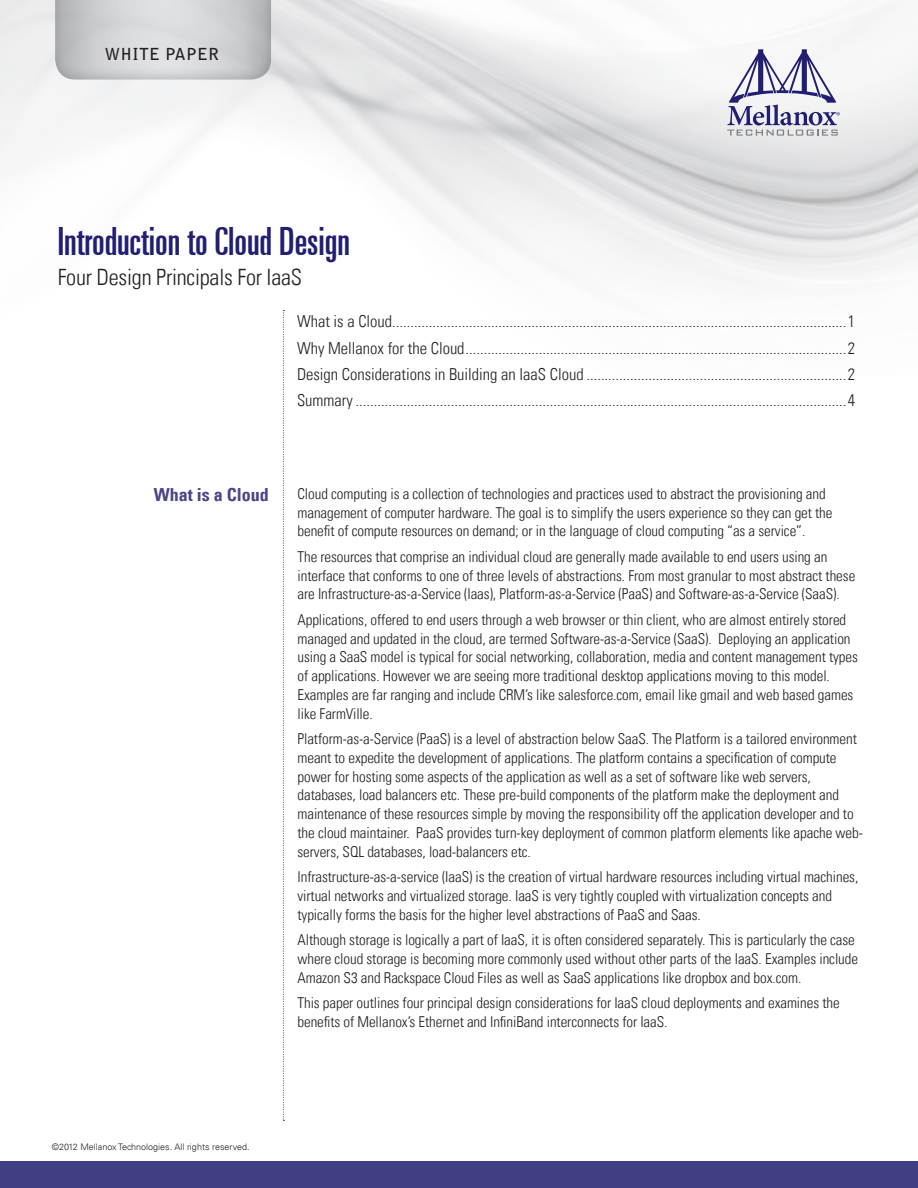
<style>
.page{position:relative;width:918px;height:1188px;background:#fff}
.page>*{position:absolute;margin:0;border:0;box-sizing:border-box;transform-origin:0 0}
._01_Main_Title{font:ultra-condensed 39px "Univers LT";color:#221e72}
._01_Main_Title_2{font:300 condensed 22.5px "Univers LT";letter-spacing:-.01em;color:#231f20}
._02_Body_Heading1{font:700 condensed 18px "Univers LT";color:#4b4689}
._01_TOC_listing{font:300 condensed 16.5px "Univers LT";color:#231f20}
._01_Folio{font:700 16.5px "Bell Gothic Std";letter-spacing:.02em;color:#231f20}
._02_Body_Copy{font:300 condensed 15px/18.8px "Univers LT";letter-spacing:-.005em;color:#231f20}
._03_Doc_No{font:300 9px "Univers LT";color:#231f20}
</style>
<div class="page">
<svg style="left:727px;top:49px;width:113px;height:87px"></svg>
<div style="left:54px;top:0;width:219px;height:81px;background:#231f20;opacity:.25"></div>
<svg style="left:283px;top:310px;width:1px;height:811px"></svg>
<div style="left:0;top:1162px;width:918px;height:26px;background:#413e85"></div>
<p class="_01_Folio" style="left:105px;top:44px;width:116px">WHITE PAPER</p>
<p class="_01_Main_Title" style="left:58px;top:219px;width:294px">Introduction to Cloud Design</p>
<p class="_01_Main_Title_2" style="left:58px;top:263px;width:246px">Four Design Principals For IaaS</p>
<p class="_01_TOC_listing" style="left:297px;top:312px;width:560px">What is a Cloud............................................................................................................................1</p>
<p class="_01_TOC_listing" style="left:297px;top:338px;width:560px">Why Mellanox for the Cloud........................................................................................................2</p>
<p class="_01_TOC_listing" style="left:297px;top:364px;width:560px">Design Considerations in Building an IaaS Cloud .......................................................................2</p>
<p class="_01_TOC_listing" style="left:297px;top:390px;width:560px">Summary ......................................................................................................................................4</p>
<p class="_02_Body_Heading1" style="left:154px;top:484px;width:117px">What is a Cloud</p>
<p class="_02_Body_Copy" style="left:298px;top:484px;width:537px">Cloud computing is a collection of technologies and practices used to abstract the provisioning and management of computer hardware. The goal is to simplify the users experience so they can get the benefit of compute resources on demand; or in the language of cloud computing “as a service”.</p>
<p class="_02_Body_Copy" style="left:298px;top:547px;width:559px">The resources that comprise an individual cloud are generally made available to end users using an interface that conforms to one of three levels of abstractions. From most granular to most abstract these are Infrastructure-as-a-Service (Iaas), Platform-as-a-Service (PaaS) and Software-as-a-Service (SaaS).</p>
<p class="_02_Body_Copy" style="left:298px;top:610px;width:562px">Applications, offered to end users through a web browser or thin client, who are almost entirely stored managed and updated in the cloud, are termed Software-as-a-Service (SaaS). Deploying an application using a SaaS model is typical for social networking, collaboration, media and content management types of applications. However we are seeing more traditional desktop applications moving to this model.<br>Examples are far ranging and include CRM’s like salesforce.com, email like gmail and web based games like FarmVille.</p>
<p class="_02_Body_Copy" style="left:298px;top:730px;width:567px">Platform-as-a-Service (PaaS) is a level of abstraction below SaaS. The Platform is a tailored environment meant to expedite the development of applications. The platform contains a specification of compute power for hosting some aspects of the application as well as a set of software like web servers, databases, load balancers etc. These pre-build components of the platform make the deployment and maintenance of these resources simple by moving the responsibility off the application developer and to the cloud maintainer. PaaS provides turn-key deployment of common platform elements like apache web&shy;servers, SQL databases, load-balancers etc.</p>
<p class="_02_Body_Copy" style="left:298px;top:868px;width:562px">Infrastructure-as-a-service (IaaS) is the creation of virtual hardware resources including virtual machines, virtual networks and virtualized storage. IaaS is very tightly coupled with virtualization concepts and typically forms the basis for the higher level abstractions of PaaS and Saas.</p>
<p class="_02_Body_Copy" style="left:298px;top:931px;width:562px">Although storage is logically a part of IaaS, it is often considered separately. This is particularly the case where cloud storage is becoming more commonly used without other parts of the IaaS. Examples include<br>Amazon S3 and Rackspace Cloud Files as well as SaaS applications like dropbox and box.com.</p>
<p class="_02_Body_Copy" style="left:298px;top:994px;width:544px">This paper outlines four principal design considerations for IaaS cloud deployments and examines the benefits of Mellanox’s Ethernet and InfiniBand interconnects for IaaS.</p>
<p class="_03_Doc_No" style="left:52px;top:1142px;width:199px">©2012 Mellanox Technologies. All rights reserved.</p>
</div>
